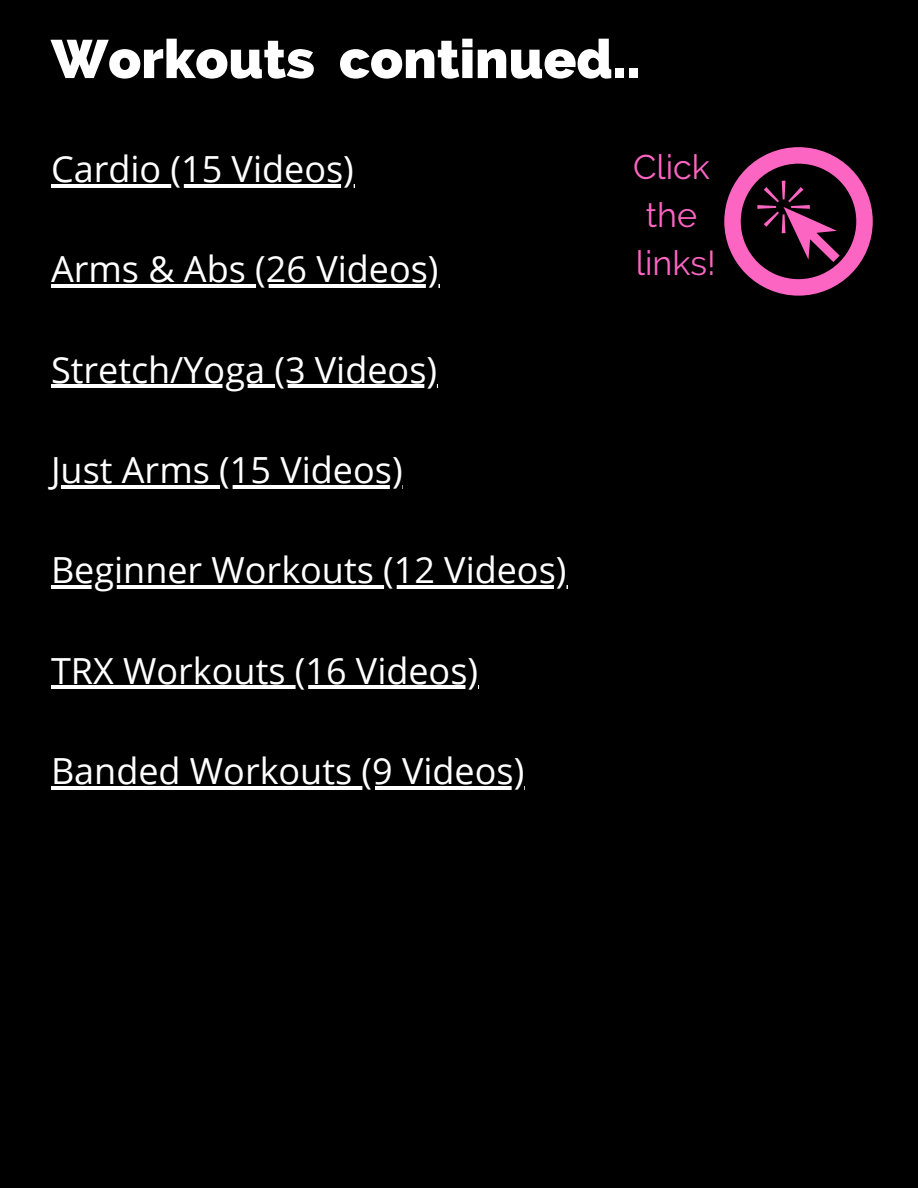
<style>
.page{position:relative;width:918px;height:1188px;background:#000}
.page>*{position:absolute;margin:0;border:0;box-sizing:border-box;transform-origin:0 0}
.t1{font:800 54px "Raleway";color:#fff}
.t2{font:36px "Open Sans";color:#fff}
.t3{font:34.05px/47.7px "Raleway";color:#fd65c3}
</style>
<div class="page">
<svg style="left:724px;top:147px;width:149px;height:149px"></svg>
<hr style="left:51px;top:184px;width:303px;height:3px;background:#fff">
<hr style="left:51px;top:485px;width:352px;height:3px;background:#fff">
<hr style="left:51px;top:284px;width:388px;height:4px;background:#fff">
<hr style="left:51px;top:385px;width:386px;height:3px;background:#fff">
<hr style="left:51px;top:585px;width:516px;height:4px;background:#fff">
<hr style="left:51px;top:686px;width:428px;height:3px;background:#fff">
<hr style="left:51px;top:786px;width:474px;height:4px;background:#fff">
<h1 class="t1" style="left:51px;top:27px;width:591px">Workouts continued..</h1>
<p class="t2" style="left:51px;top:143px;width:304px">Cardio (15 Videos)</p>
<p class="t2" style="left:51px;top:244px;width:389px">Arms &amp; Abs (26 Videos)</p>
<p class="t2" style="left:51px;top:344px;width:388px">Stretch/Yoga (3 Videos)</p>
<p class="t2" style="left:51px;top:444px;width:353px">Just Arms (15 Videos)</p>
<p class="t2" style="left:51px;top:545px;width:517px">Beginner Workouts (12 Videos)</p>
<p class="t2" style="left:51px;top:645px;width:429px">TRX Workouts (16 Videos)</p>
<p class="t2" style="left:51px;top:745px;width:475px">Banded Workouts (9 Videos)</p>
<p class="t3" style="left:633px;top:143px;width:84px">Click the links!</p>
</div>
